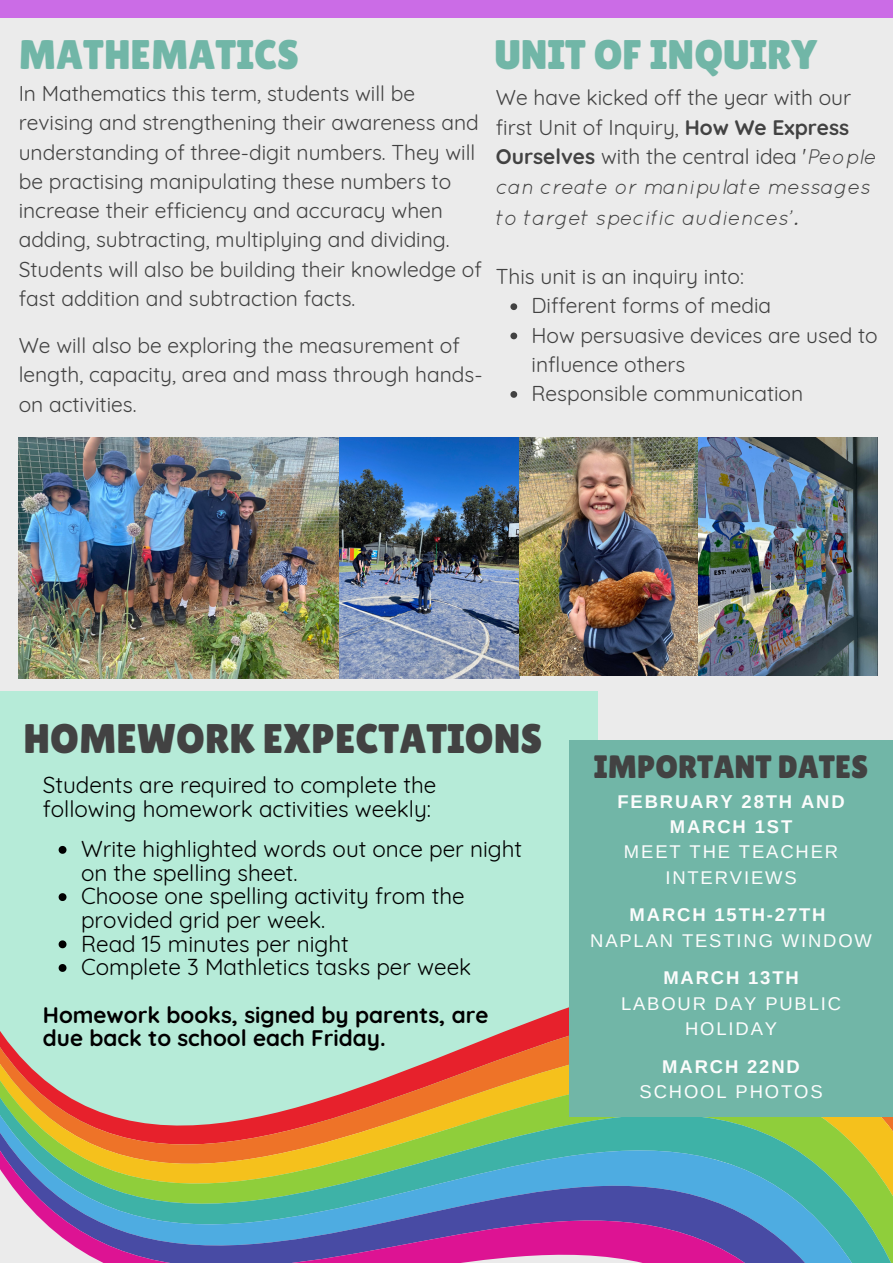
<style>
.page{position:relative;width:893px;height:1264px;background:#fff}
.page>*{position:absolute;margin:0;border:0;box-sizing:border-box;transform-origin:0 0}
.t1{font:41.25px "Lilita One";color:#71b6a7}
.t2{font:41.25px "Lilita One";color:#424242}
.t3{font:32.4px "Lilita One";color:#424242}
.t4{font:22.5px/23.5px "Quicksand";color:#000}
.t5{font:700 22.5px/23.5px "Quicksand";color:#000}
.t6{font:21px/29.2px "Quicksand";color:#424242}
.t7{font:18.45px/25.2px "Arimo";letter-spacing:.1em;color:#fcfcfc;text-align:center}
.t8{font:700 18.45px/25.2px "Arimo";letter-spacing:.1em;color:#fcfcfc;text-align:center}
.s1{font-weight:700}
.s2{font-style:italic}
</style>
<div class="page">
<div style="left:0;top:0;width:892px;height:1262px;background:#ebebeb"></div>
<div style="left:0;top:691px;width:597px;height:434px;background:#b6ebd8"></div>
<svg style="left:0;top:1015px;width:892px;height:247px"></svg>
<div style="left:569px;top:739px;width:323px;height:377px;background:#71b6a7"></div>
<div style="left:0;top:0;width:892px;height:18px;background:#cb6ce6"></div>
<img style="left:19px;top:437px;width:500px;height:241px">
<img style="left:519px;top:437px;width:358px;height:239px">
<svg style="left:59px;top:846px;width:7px;height:7px"></svg>
<svg style="left:59px;top:893px;width:7px;height:8px"></svg>
<svg style="left:59px;top:940px;width:7px;height:8px"></svg>
<svg style="left:59px;top:964px;width:7px;height:7px"></svg>
<svg style="left:510px;top:303px;width:7px;height:7px"></svg>
<svg style="left:510px;top:332px;width:7px;height:7px"></svg>
<svg style="left:510px;top:391px;width:7px;height:7px"></svg>
<h1 class="t1" style="left:19px;top:31px;width:282px">MATHEMATICS</h1>
<h1 class="t1" style="left:495px;top:31px;width:324px">UNIT OF INQUIRY</h1>
<p class="t6" style="left:19px;top:79px;width:464px">In Mathematics this term, students will be revising and strengthening their awareness and understanding of three-digit numbers. They will be practising manipulating these numbers to increase their efficiency and accuracy when adding, subtracting, multiplying and dividing.<br>Students will also be building their knowledge of fast addition and subtraction facts.</p>
<p class="t6" style="left:19px;top:330px;width:465px">We will also be exploring the measurement of length, capacity, area and mass through hands&shy;on activities.</p>
<p class="t6" style="left:496px;top:83px;width:382px;line-height:29.8px">We have kicked off the year with our first Unit of Inquiry, <span class="s1">How We Express Ourselves</span> with the central idea '<span class="s2">People can create or manipulate messages to target specific audiences'.</span></p>
<p class="t6" style="left:496px;top:262px;width:249px">This unit is an inquiry into:</p>
<p class="t6" style="left:531px;top:291px;width:347px">Different forms of media<br>How persuasive devices are used to influence others<br>Responsible communication</p>
<h1 class="t2" style="left:24px;top:715px;width:520px">HOMEWORK EXPECTATIONS</h1>
<p class="t4" style="left:43px;top:772px;width:395px">Students are required to complete the following homework activities weekly:</p>
<p class="t4" style="left:81px;top:837px;width:442px">Write highlighted words out once per night on the spelling sheet.<br>Choose one spelling activity from the provided grid per week.<br>Read 15 minutes per night<br>Complete 3 Mathletics tasks per week</p>
<p class="t5" style="left:43px;top:1002px;width:447px">Homework books, signed by parents, are due back to school each Friday.</p>
<h2 class="t3" style="left:594px;top:748px;width:276px">IMPORTANT DATES</h2>
<p class="t8" style="left:617px;top:788px;width:229px">FEBRUARY 28TH AND<br>MARCH 1ST</p>
<p class="t7" style="left:624px;top:839px;width:216px">MEET THE TEACHER<br>INTERVIEWS</p>
<p class="t8" style="left:629px;top:902px;width:197px">MARCH 15TH-27TH</p>
<p class="t7" style="left:590px;top:927px;width:283px">NAPLAN TESTING WINDOW</p>
<p class="t8" style="left:663px;top:965px;width:137px">MARCH 13TH</p>
<p class="t7" style="left:621px;top:990px;width:222px">LABOUR DAY PUBLIC<br>HOLIDAY</p>
<p class="t8" style="left:662px;top:1053px;width:139px">MARCH 22ND</p>
<p class="t7" style="left:639px;top:1078px;width:184px">SCHOOL PHOTOS</p>
</div>
